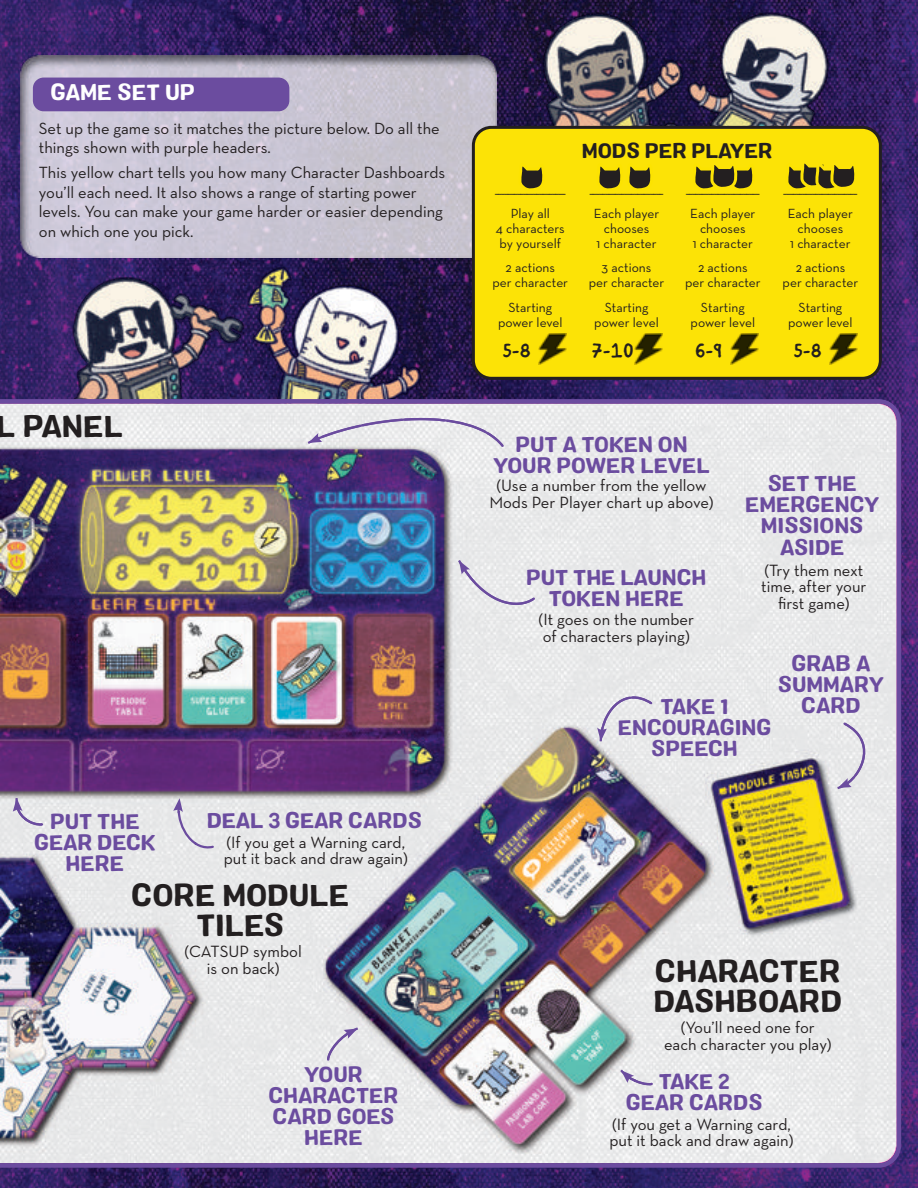
<style>
.page{position:relative;width:918px;height:1188px;background:#fff}
.page>*{position:absolute;margin:0;border:0;box-sizing:border-box;transform-origin:0 0}
.t1{font:30.15px/30.2px "Colby St Bld";color:#231f20}
.t2{font:21.75px "Colby St Bld";color:#fff}
.t3{font:21.15px/21.1px "Colby St Bld";color:#6b4c9f;text-align:center}
.t4{font:20.25px "Colby St Bld";color:#231f20}
.t5{font:16.65px/16.6px "Neutra Text";color:#231f20;text-align:center}
.t6{font:16.5px/19.5px "Neutra Text";color:#231f20}
.t7{font:16.5px "Brockington";color:#231f20}
.t8{font:13.5px/15px "Neutra Text";color:#231f20;text-align:center}
</style>
<div class="page">
<img style="left:0;top:0;width:918px;height:1188px">
<img style="left:20px;top:55px;width:477px;height:202px">
<div style="left:33px;top:78px;width:256px;height:33px;background:#6b4c9f"></div>
<img style="left:246px;top:266px;width:175px;height:133px">
<img style="left:65px;top:276px;width:180px;height:123px">
<img style="left:542px;top:13px;width:141px;height:114px">
<img style="left:683px;top:12px;width:176px;height:115px">
<img style="left:0;top:399px;width:901px;height:769px">
<svg style="left:326px;top:1026px;width:35px;height:36px"></svg>
<svg style="left:618px;top:1067px;width:37px;height:19px"></svg>
<svg style="left:597px;top:685px;width:57px;height:59px;background:#e0dee5"></svg>
<svg style="left:305px;top:404px;width:201px;height:45px"></svg>
<svg style="left:173px;top:798px;width:43px;height:53px;background:#dddbe2"></svg>
<svg style="left:13px;top:796px;width:32px;height:30px"></svg>
<svg style="left:835px;top:721px;width:47px;height:70px;background:#dedde4"></svg>
<svg style="left:456px;top:557px;width:81px;height:53px;background:#e1e0e6"></svg>
<div style="left:470px;top:127px;width:413px;height:254px;background:#fce306"></div>
<svg style="left:516px;top:135px;width:31px;height:58px;background:#d1bd0a"></svg>
<svg style="left:594px;top:135px;width:61px;height:58px;background:#d1bc0a"></svg>
<svg style="left:690px;top:133px;width:67px;height:60px;background:#ccb80b"></svg>
<svg style="left:783px;top:132px;width:76px;height:61px;background:#ccb80b"></svg>
<img style="left:539px;top:334px;width:27px;height:31px">
<img style="left:635px;top:334px;width:27px;height:31px">
<img style="left:731px;top:334px;width:27px;height:31px">
<img style="left:830px;top:334px;width:27px;height:31px">
<h2 class="t2" style="left:50px;top:78px;width:146px">GAME SET UP</h2>
<p class="t6" style="left:39px;top:118px;width:402px">Set up the game so it matches the picture below. Do all the things shown with purple headers.</p>
<p class="t6" style="left:39px;top:163px;width:408px">This yellow chart tells you how many Character Dashboards you’ll each need. It also shows a range of starting power levels. You can make your game harder or easier depending on which one you pick.</p>
<h1 class="t1" style="left:-3px;top:411px;width:128px">L PANEL</h1>
<h3 class="t3" style="left:34px;top:811px;width:123px">PUT THE<br>GEAR DECK<br>HERE</h3>
<h3 class="t3" style="left:207px;top:810px;width:217px">DEAL 3 GEAR CARDS</h3>
<p class="t5" style="left:224px;top:833px;width:186px;text-align:left">(If you get a Warning card, put it back and draw again)</p>
<h1 class="t1" style="left:131px;top:880px;width:220px;text-align:center">CORE MODULE<br>TILES</h1>
<p class="t5" style="left:185px;top:943px;width:119px">(CATSUP symbol is on back)</p>
<h3 class="t3" style="left:268px;top:1064px;width:132px">YOUR<br>CHARACTER<br>CARD GOES<br>HERE</h3>
<p class="t8" style="left:495px;top:176px;width:72px;line-height:24.8px">______________________<br>Play all</p>
<p class="t8" style="left:496px;top:220px;width:70px;text-align:left">4 characters by yourself</p>
<p class="t8" style="left:492px;top:260px;width:77px">2 actions<br>per character</p>
<p class="t8" style="left:498px;top:300px;width:66px">Starting power level</p>
<h3 class="t4" style="left:582px;top:137px;width:192px">MODS PER PLAYER</h3>
<p class="t8" style="left:590px;top:176px;width:75px;line-height:24.8px">_______________________<br>Each player</p>
<p class="t8" style="left:596px;top:220px;width:62px">chooses<br>1 character</p>
<p class="t8" style="left:589px;top:260px;width:77px">3 actions<br>per character</p>
<p class="t8" style="left:594px;top:300px;width:66px">Starting power level</p>
<p class="t8" style="left:686px;top:176px;width:75px;line-height:24.8px">_______________________<br>Each player</p>
<p class="t8" style="left:693px;top:220px;width:62px">chooses<br>1 character</p>
<p class="t8" style="left:685px;top:260px;width:77px">2 actions<br>per character</p>
<p class="t8" style="left:691px;top:300px;width:66px">Starting power level</p>
<p class="t8" style="left:784px;top:176px;width:75px;line-height:24.8px">_______________________<br>Each player</p>
<p class="t8" style="left:790px;top:220px;width:62px">chooses<br>1 character</p>
<p class="t8" style="left:783px;top:260px;width:77px">2 actions<br>per character</p>
<p class="t8" style="left:788px;top:300px;width:66px">Starting power level</p>
<p class="t7" style="left:502px;top:340px;width:30px">5-8</p>
<p class="t7" style="left:592px;top:340px;width:44px">7-10</p>
<p class="t7" style="left:695px;top:340px;width:29px">6-9</p>
<p class="t7" style="left:793px;top:340px;width:30px">5-8</p>
<h3 class="t3" style="left:493px;top:434px;width:218px">PUT A TOKEN ON<br>YOUR POWER LEVEL</h3>
<p class="t5" style="left:489px;top:477px;width:226px">(Use a number from the yellow<br>Mods Per Player chart up above)</p>
<h3 class="t3" style="left:526px;top:567px;width:182px">PUT THE LAUNCH<br>TOKEN HERE</h3>
<p class="t5" style="left:539px;top:611px;width:157px;text-align:left">(It goes on the number of characters playing)</p>
<h3 class="t3" style="left:745px;top:473px;width:136px">SET THE<br>EMERGENCY<br>MISSIONS<br>ASIDE</h3>
<p class="t5" style="left:761px;top:561px;width:107px">(Try them next time, after your first game)</p>
<h3 class="t3" style="left:618px;top:696px;width:155px">TAKE 1<br>ENCOURAGING<br>SPEECH</h3>
<h3 class="t3" style="left:778px;top:653px;width:108px">GRAB A<br>SUMMARY<br>CARD</h3>
<h1 class="t1" style="left:654px;top:956px;width:190px">CHARACTER<br>DASHBOARD</h1>
<p class="t5" style="left:664px;top:1019px;width:169px">(You’ll need one for each character you play)</p>
<h3 class="t3" style="left:626px;top:1071px;width:138px">TAKE 2<br>GEAR CARDS</h3>
<p class="t5" style="left:609px;top:1116px;width:186px;text-align:left">(If you get a Warning card, put it back and draw again)</p>
</div>
